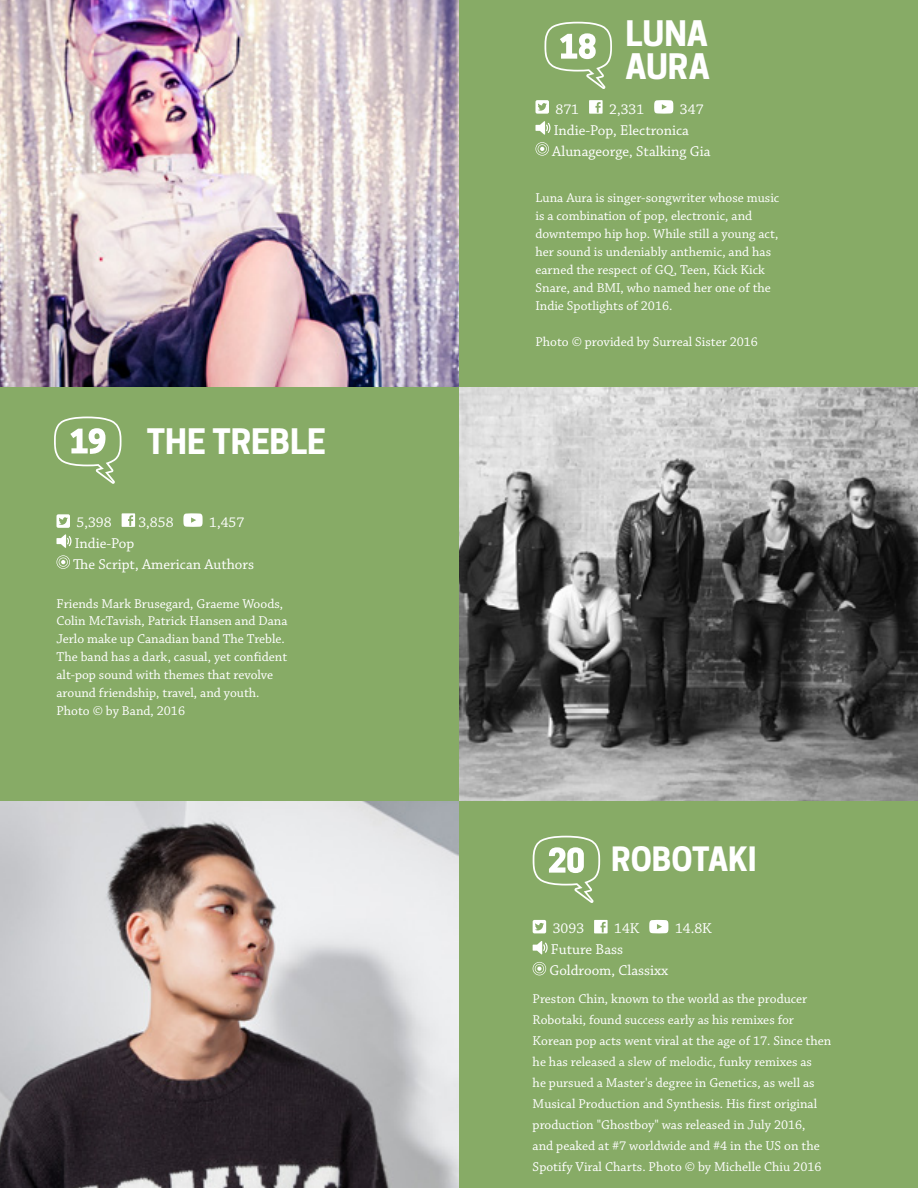
<style>
.page{position:relative;width:918px;height:1188px;background:#87ab66}
.page>*{position:absolute;margin:0;border:0;box-sizing:border-box;transform-origin:0 0}
.t1{font:700 33px/33px "Cooper Hewitt";letter-spacing:-.005em;color:#fff}
.t2{font:700 31.5px "Cooper Hewitt";letter-spacing:-.005em;color:#fff}
.t3{font:15px/21px "Chaparral Pro";color:#fff}
.t4{font:13.5px/18px "Chaparral Pro";color:#fff}
</style>
<div class="page">
<img style="left:459px;top:387px;width:459px;height:414px">
<svg style="left:536px;top:100px;width:13px;height:14px"></svg>
<svg style="left:589px;top:100px;width:14px;height:14px"></svg>
<svg style="left:654px;top:100px;width:19px;height:14px"></svg>
<svg style="left:535px;top:121px;width:15px;height:14px"></svg>
<svg style="left:536px;top:142px;width:13px;height:14px"></svg>
<img style="left:0;top:801px;width:459px;height:387px">
<svg style="left:533px;top:920px;width:13px;height:13px"></svg>
<svg style="left:594px;top:920px;width:14px;height:13px"></svg>
<svg style="left:649px;top:920px;width:19px;height:13px"></svg>
<svg style="left:533px;top:941px;width:15px;height:13px"></svg>
<svg style="left:533px;top:962px;width:13px;height:13px"></svg>
<svg style="left:57px;top:514px;width:13px;height:14px"></svg>
<svg style="left:122px;top:513px;width:13px;height:14px"></svg>
<svg style="left:183px;top:513px;width:20px;height:14px"></svg>
<svg style="left:56px;top:534px;width:15px;height:14px"></svg>
<svg style="left:56px;top:555px;width:14px;height:14px"></svg>
<img style="left:0;top:0;width:459px;height:387px">
<svg style="left:533px;top:836px;width:67px;height:67px"></svg>
<svg style="left:54px;top:417px;width:67px;height:67px"></svg>
<svg style="left:544px;top:22px;width:68px;height:67px"></svg>
<h1 class="t1" style="left:147px;top:425px;width:181px">THE TREBLE</h1>
<p class="t3" style="left:77px;top:512px;width:37px">5,398</p>
<p class="t3" style="left:138px;top:512px;width:37px">3,858</p>
<p class="t3" style="left:209px;top:512px;width:37px">1,457</p>
<p class="t3" style="left:73px;top:533px;width:182px">Indie-Pop<br>The Script, American Authors</p>
<p class="t4" style="left:57px;top:595px;width:233px">Friends Mark Brusegard, Graeme Woods, Colin McTavish, Patrick Hansen and Dana Jerlo make up Canadian band The Treble.<br>The band has a dark, casual, yet confident alt-pop sound with themes that revolve around friendship, travel, and youth.<br>Photo © by Band, 2016</p>
<h1 class="t1" style="left:626px;top:18px;width:86px">LUNA<br>AURA</h1>
<p class="t3" style="left:552px;top:99px;width:160px;text-indent:128px">347<br>Indie-Pop, Electronica<br>Alunageorge, Stalking Gia</p>
<p class="t4" style="left:536px;top:190px;width:245px">Luna Aura is singer-songwriter whose music is a combination of pop, electronic, and downtempo hip hop. While still a young act, her sound is undeniably anthemic, and has earned the respect of GQ, Teen, Kick Kick Snare, and BMI, who named her one of the Indie Spotlights of 2016.</p>
<p class="t4" style="left:536px;top:334px;width:224px">Photo © provided by Surreal Sister 2016</p>
<p class="t3" style="left:556px;top:99px;width:25px">871</p>
<p class="t3" style="left:609px;top:99px;width:37px">2,331</p>
<h2 class="t2" style="left:611px;top:841px;width:147px">ROBOTAKI</h2>
<p class="t3" style="left:553px;top:919px;width:33px">3093</p>
<p class="t3" style="left:614px;top:919px;width:27px">14K</p>
<p class="t3" style="left:675px;top:919px;width:38px">14.8K</p>
<p class="t3" style="left:549px;top:940px;width:120px">Future Bass<br>Goldroom, Classixx</p>
<p class="t4" style="left:533px;top:989px;width:300px;line-height:21px">Preston Chin, known to the world as the producer Robotaki, found success early as his remixes for Korean pop acts went viral at the age of 17. Since then he has released a slew of melodic, funky remixes as<br>he pursued a Master's degree in Genetics, as well as Musical Production and Synthesis. His first original production "Ghostboy" was released in July 2016,<br>and peaked at #7 worldwide and #4 in the US on the Spotify Viral Charts. Photo © by Michelle Chiu 2016</p>
</div>
